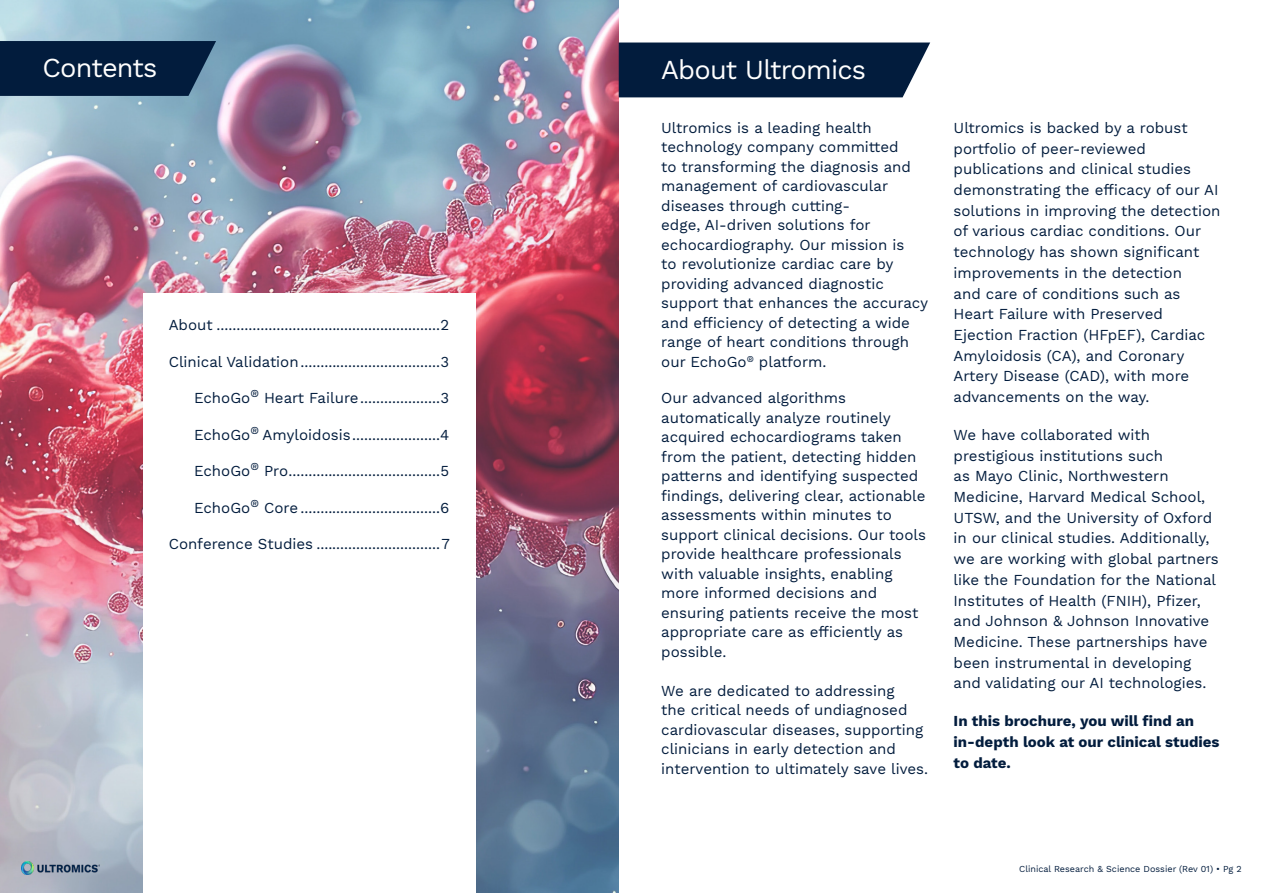
<style>
.page{position:relative;width:1263px;height:893px;background:#fff}
.page>*{position:absolute;margin:0;border:0;box-sizing:border-box;transform-origin:0 0}
.t1{font:27px "Work Sans";letter-spacing:-.03em;color:#fff}
.t2{font:15px/19.5px "Work Sans";color:#021c3d}
.t3{font:700 15px/20.7px "Work Sans";color:#021c3d}
.t4{font:9px "Work Sans";color:#021c3d}
</style>
<div class="page">
<img style="left:0;top:0;width:619px;height:893px">
<div style="left:619px;top:43px;width:311px;height:54px;background:#021c3d"></div>
<svg style="left:0;top:41px;width:216px;height:55px"></svg>
<div style="left:143px;top:293px;width:332px;height:600px;background:#fff"></div>
<img style="left:21px;top:862px;width:78px;height:13px">
<h1 class="t1" style="left:43px;top:52px;width:116px">Contents</h1>
<h1 class="t1" style="left:661px;top:54px;width:206px">About Ultromics</h1>
<p class="t2" style="left:169px;top:316px;width:282px">About ........................................................2</p>
<p class="t2" style="left:169px;top:353px;width:282px">Clinical Validation...................................3</p>
<p class="t2" style="left:194px;top:389px;width:257px">EchoGo<sup>®</sup> Heart Failure....................3</p>
<p class="t2" style="left:194px;top:426px;width:257px">EchoGo<sup>®</sup> Amyloidosis......................4</p>
<p class="t2" style="left:194px;top:462px;width:257px">EchoGo<sup>®</sup> Pro......................................5</p>
<p class="t2" style="left:194px;top:499px;width:257px">EchoGo<sup>®</sup> Core ...................................6</p>
<p class="t2" style="left:169px;top:535px;width:283px">Conference Studies ...............................7</p>
<p class="t2" style="left:661px;top:119px;width:268px">Ultromics is a leading health technology company committed<br>to transforming the diagnosis and management of cardiovascular diseases through cutting-<br>edge, AI-driven solutions for echocardiography. Our mission is<br>to revolutionize cardiac care by providing advanced diagnostic support that enhances the accuracy and efficiency of detecting a wide range of heart conditions through our EchoGo<sup>®</sup> platform.</p>
<p class="t2" style="left:661px;top:389px;width:266px">Our advanced algorithms automatically analyze routinely acquired echocardiograms taken from the patient, detecting hidden patterns and identifying suspected findings, delivering clear, actionable assessments within minutes to support clinical decisions. Our tools provide healthcare professionals with valuable insights, enabling more informed decisions and ensuring patients receive the most appropriate care as efficiently as possible.</p>
<p class="t2" style="left:661px;top:682px;width:268px">We are dedicated to addressing<br>the critical needs of undiagnosed cardiovascular diseases, supporting clinicians in early detection and intervention to ultimately save lives.</p>
<p class="t2" style="left:954px;top:118px;width:268px;line-height:20.7px">Ultromics is backed by a robust portfolio of peer-reviewed publications and clinical studies demonstrating the efficacy of our AI solutions in improving the detection of various cardiac conditions. Our technology has shown significant improvements in the detection<br>and care of conditions such as<br>Heart Failure with Preserved<br>Ejection Fraction (HFpEF), Cardiac<br>Amyloidosis (CA), and Coronary<br>Artery Disease (CAD), with more advancements on the way.</p>
<p class="t2" style="left:954px;top:425px;width:267px;line-height:20.7px">We have collaborated with prestigious institutions such<br>as Mayo Clinic, Northwestern Medicine, Harvard Medical School, UTSW, and the University of Oxford in our clinical studies. Additionally, we are working with global partners like the Foundation for the National Institutes of Health (FNIH), Pfizer, and Johnson &amp; Johnson Innovative Medicine. These partnerships have been instrumental in developing and validating our AI technologies.</p>
<p class="t3" style="left:954px;top:711px;width:267px">In this brochure, you will find an in-depth look at our clinical studies to date.</p>
<p class="t4" style="left:1019px;top:863px;width:224px">Clinical Research &amp; Science Dossier (Rev 01) • Pg 2</p>
</div>
